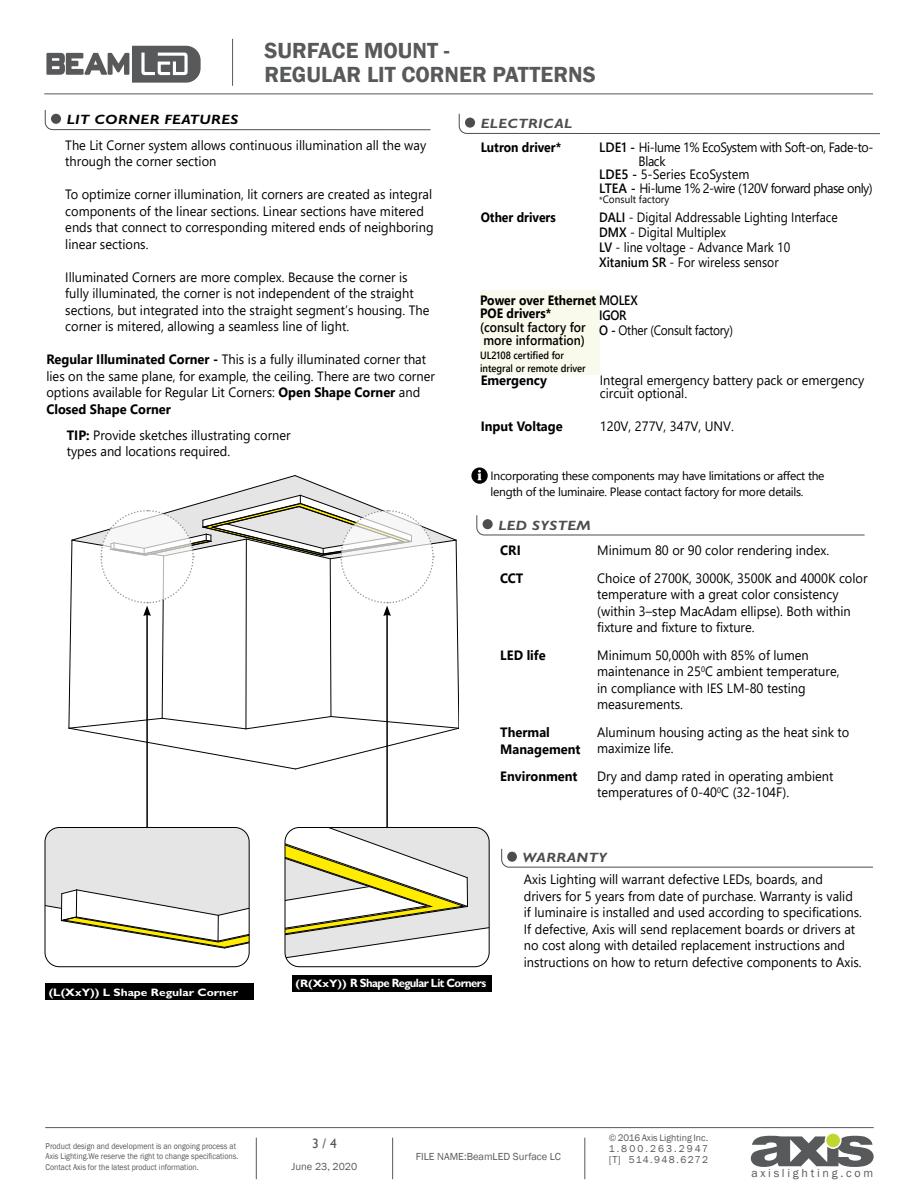
<style>
.page{position:relative;width:918px;height:1188px;background:#fff}
.page>*{position:absolute;margin:0;border:0;box-sizing:border-box;transform-origin:0 0}
.t1{font:600 22.5px/24px "Franklin Gothic";color:#58595b}
.t2{font:13.5px/16.5px "Segoe UI";color:#000;scale:.95 1}
.t3{font:13.5px/15px "Segoe UI";color:#000;scale:.9 1}
.t4{font:700 13.5px/17.2px "Segoe UI";color:#000;scale:.95 1}
.t5{font:700 13.5px/13.5px "Segoe UI";color:#000;scale:.9 1}
.t6{font:13.5px "Segoe UI";letter-spacing:-.03em;color:#000;scale:.92 1}
.t7{font:13.5px "Segoe UI";letter-spacing:-.04em;color:#000;scale:.94 1}
.t8{font:600 13.5px/13.5px "Segoe UI";color:#000;scale:.9 1}
.t9{font:italic 700 13.5px "Gill Sans";letter-spacing:.03em;color:#4d4d4f;scale:1.11 1}
.t10{font:13.5px/15px "Segoe UI";letter-spacing:-.02em;color:#000;scale:.88 1}
.t11{font:italic 700 13.5px "Gill Sans";letter-spacing:.03em;color:#000;scale:1.11 1}
.t12{font:13.5px "Segoe UI";color:#000;scale:.92 1}
.t13{font:13.5px "Gill Sans";color:#58595b}
.t14{font:12px/16.5px "Segoe UI";letter-spacing:-.025em;color:#000}
.t15{font:700 12px "Gill Sans";letter-spacing:-.05em;color:#fff;scale:.94 1}
.t16{font:12px "Franklin Gothic";letter-spacing:.225em;color:#58595b}
.t17{font:700 10.8px "Gill Sans";color:#fff;scale:1.11 1}
.t18{font:600 10.5px/13.5px "Segoe UI";color:#000;scale:.9 1}
.t19{font:10.5px "Franklin Gothic";color:#58595b}
.t20{font:10.5px "Segoe UI";color:#000;scale:.95 1}
.t21{font:10.2px/11.2px "Franklin Gothic";letter-spacing:.14em;color:#58595b}
.t22{font:9.75px "Franklin Gothic";color:#58595b}
.t23{font:8.7px/10.5px "Franklin Gothic";color:#58595b;scale:.9 1}
.s1{font-weight:700}
.s2{font-weight:600}
.s3{font-size:9px}
.s4{font-size:10.8px}
</style>
<div class="page">
<svg style="left:45px;top:110px;width:386px;height:20px"></svg>
<div style="left:51px;top:114px;width:10px;height:10px;background:#4d4d4f;border-radius:50%"></div>
<svg style="left:501px;top:848px;width:372px;height:20px"></svg>
<svg style="left:476px;top:515px;width:389px;height:20px"></svg>
<div style="left:483px;top:519px;width:10px;height:10px;background:#4d4d4f;border-radius:50%"></div>
<svg style="left:459px;top:113px;width:421px;height:21px"></svg>
<div style="left:480px;top:291px;width:119px;height:84px;background:#f9f9ec"></div>
<div style="left:465px;top:118px;width:10px;height:10px;background:#4d4d4f;border-radius:50%"></div>
<svg style="left:471px;top:468px;width:17px;height:16px"></svg>
<svg style="left:477px;top:470px;width:5px;height:10px"></svg>
<hr style="left:44px;top:93px;width:829px;height:1px;background:#58595b">
<hr style="left:232px;top:39px;width:1px;height:47px;background:#58595b">
<hr style="left:45px;top:1127px;width:829px;height:1px;background:#58595b">
<hr style="left:585px;top:1138px;width:1px;height:41px;background:#58595b">
<hr style="left:392px;top:1138px;width:1px;height:41px;background:#58595b">
<hr style="left:256px;top:1138px;width:1px;height:41px;background:#58595b">
<svg style="left:751px;top:1136px;width:123px;height:31px"></svg>
<div style="left:827px;top:1134px;width:12px;height:13px;background:#bfd730;border-radius:50%"></div>
<div style="left:827px;top:1134px;width:12px;height:13px;border:1px solid #bfd730;border-radius:50%"></div>
<svg style="left:46px;top:45px;width:155px;height:38px"></svg>
<hr style="left:386px;top:614px;width:2px;height:214px;background:#000">
<svg style="left:285px;top:828px;width:204px;height:139px"></svg>
<div style="left:285px;top:827px;width:204px;height:140px;border:1px solid #000;border-radius:14px"></div>
<div style="left:292px;top:975px;width:200px;height:17px;background:#000"></div>
<hr style="left:146px;top:614px;width:2px;height:214px;background:#000">
<svg style="left:45px;top:828px;width:204px;height:137px"></svg>
<div style="left:45px;top:827px;width:204px;height:140px;border:1px solid #000;border-radius:14px"></div>
<svg style="left:69px;top:475px;width:390px;height:294px"></svg>
<div style="left:45px;top:983px;width:208px;height:17px;background:#000"></div>
<h1 class="t1" style="left:265px;top:39px;width:333px">SURFACE MOUNT -<br>REGULAR LIT CORNER PATTERNS</h1>
<p class="t11" style="left:67px;top:112px;width:156px">LIT CORNER FEATURES</p>
<p class="t2" style="left:65px;top:135px;width:381px">The Lit Corner system allows continuous illumination all the way through the corner section</p>
<p class="t2" style="left:65px;top:185px;width:389px">To optimize corner illumination, lit corners are created as integral components of the linear sections. Linear sections have mitered ends that connect to corresponding mitered ends of neighboring linear sections.</p>
<p class="t2" style="left:65px;top:267px;width:385px">Illuminated Corners are more complex. Because the corner is fully illuminated, the corner is not independent of the straight sections, but integrated into the straight segment’s housing. The corner is mitered, allowing a seamless line of light.</p>
<p class="t2" style="left:46px;top:350px;width:410px"><span class="s1">Regular Illuminated Corner -</span> This is a fully illuminated corner that lies on the same plane, for example, the ceiling. There are two corner options available for Regular Lit Corners: <span class="s1">Open Shape Corner</span> and <span class="s1">Closed Shape Corner</span></p>
<p class="t2" style="left:67px;top:426px;width:237px"><span class="s1">TIP:</span> Provide sketches illustrating corner types and locations required.</p>
<p class="t9" style="left:481px;top:116px;width:84px">ELECTRICAL</p>
<p class="t5" style="left:481px;top:140px;width:91px">Lutron driver*</p>
<p class="t6" style="left:599px;top:135px;width:300px"><span class="s2">LDE1 -</span> Hi-lume 1% EcoSystem with Soft-on, Fade-to-</p>
<p class="t12" style="left:639px;top:148px;width:31px">Black</p>
<p class="t2" style="left:599px;top:165px;width:160px"><span class="s2">LDE5 -</span> 5-Series EcoSystem</p>
<p class="t7" style="left:599px;top:175px;width:292px"><span class="s2">LTEA -</span> Hi-lume 1% 2-wire (120V forward phase only)</p>
<p class="t20" style="left:599px;top:190px;width:75px"><span class="s3">*</span>Consult factory</p>
<p class="t5" style="left:481px;top:209px;width:85px">Other drivers</p>
<p class="t3" style="left:599px;top:208px;width:267px"><span class="s2">DALI</span> - Digital Addressable Lighting Interface <span class="s2">DMX</span> - Digital Multiplex<br><span class="s2">LV</span> - line voltage - Advance Mark 10<br><span class="s2">Xitanium SR</span> - For wireless sensor</p>
<p class="t5" style="left:480px;top:292px;width:177px">Power over Ethernet <span class="s2">MOLEX<br></span>POE drivers*</p>
<p class="t8" style="left:480px;top:319px;width:119px">(consult factory for more information)</p>
<p class="t18" style="left:480px;top:347px;width:119px">UL2108 certified for integral or remote driver</p>
<p class="t10" style="left:599px;top:306px;width:153px"><span class="s2">IGOR<br>O -</span> Other (Consult factory)</p>
<p class="t4" style="left:481px;top:370px;width:71px">Emergency</p>
<p class="t2" style="left:600px;top:372px;width:280px;line-height:13.5px">Integral emergency battery pack or emergency circuit optional.</p>
<p class="t4" style="left:481px;top:416px;width:88px">Input Voltage</p>
<p class="t2" style="left:600px;top:417px;width:143px">120V, 277V, 347V, UNV.</p>
<p class="t14" style="left:491px;top:466px;width:335px">Incorporating these components may have limitations or affect the length of the luminaire. Please contact factory for more details.</p>
<p class="t9" style="left:498px;top:517px;width:85px">LED SYSTEM</p>
<p class="t4" style="left:500px;top:541px;width:23px">CRI</p>
<p class="t2" style="left:597px;top:541px;width:246px">Minimum 80 or 90 color rendering index.</p>
<p class="t4" style="left:500px;top:568px;width:26px">CCT</p>
<p class="t2" style="left:597px;top:569px;width:286px">Choice of 2700K, 3000K, 3500K and 4000K color temperature with a great color consistency (within 3–step MacAdam ellipse). Both within fixture and fixture to fixture.</p>
<p class="t4" style="left:500px;top:645px;width:49px">LED life</p>
<p class="t2" style="left:597px;top:646px;width:257px">Minimum 50,000h with 85% of lumen maintenance in 25<sup>0</sup>C ambient temperature, in compliance with IES LM-80 testing measurements.</p>
<p class="t4" style="left:500px;top:722px;width:86px">Thermal<br>Management</p>
<p class="t2" style="left:597px;top:723px;width:267px">Aluminum housing acting as the heat sink to maximize life.</p>
<p class="t4" style="left:500px;top:766px;width:83px">Environment</p>
<p class="t2" style="left:597px;top:767px;width:250px">Dry and damp rated in operating ambient temperatures of 0-40<sup>0</sup>C (32-104F).</p>
<p class="t9" style="left:522px;top:850px;width:78px">WARRANTY</p>
<p class="t2" style="left:524px;top:870px;width:358px">Axis Lighting will warrant defective LEDs, boards, and drivers for 5 years from date of purchase. Warranty is valid if luminaire is installed and used according to specifications.<br>If defective, Axis will send replacement boards or drivers at no cost along with detailed replacement instructions and instructions on how to return defective components to Axis.</p>
<p class="t17" style="left:49px;top:986px;width:172px">(L(XxY)) L Shape Regular Corner</p>
<p class="t15" style="left:295px;top:976px;width:204px"><span class="s4">(R(XxY))</span> R Shape Regular Lit Corners</p>
<p class="t23" style="left:46px;top:1141px;width:216px">Product design and development is an ongoing process at<br>Axis Lighting.We reserve the right to change specifications.<br>Contact Axis for the latest product information.</p>
<p class="t13" style="left:312px;top:1136px;width:26px">3 / 4</p>
<p class="t19" style="left:292px;top:1160px;width:67px">June 23, 2020</p>
<p class="t19" style="left:416px;top:1150px;width:147px">FILE NAME:BeamLED Surface LC</p>
<p class="t22" style="left:609px;top:1132px;width:101px">© 2016 Axis Lighting Inc.</p>
<p class="t21" style="left:609px;top:1143px;width:101px">1.800.263.2947 [T] 514.948.6272</p>
<p class="t16" style="left:751px;top:1165px;width:123px">axislighting.com</p>
</div>
